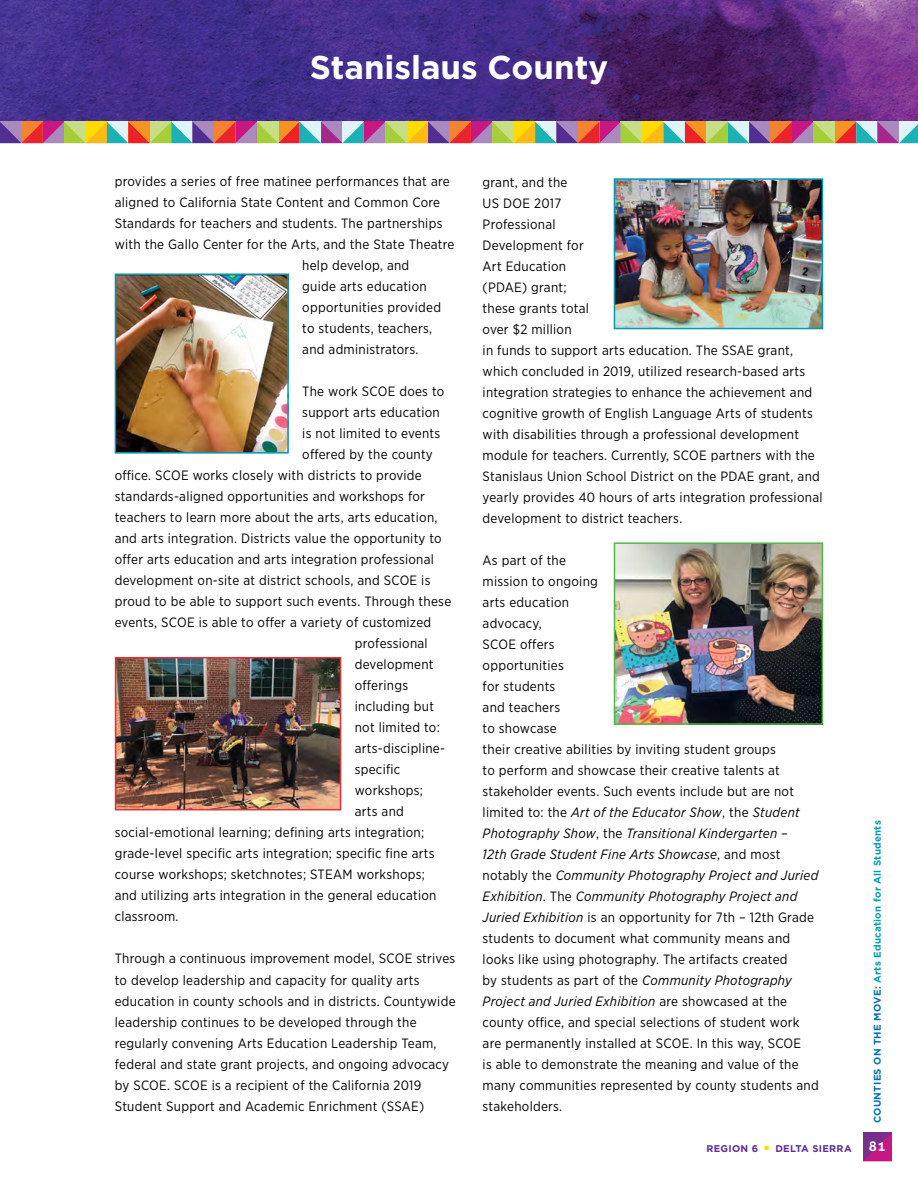
<style>
.page{position:relative;width:918px;height:1188px;background:#fff}
.page>*{position:absolute;margin:0;border:0;box-sizing:border-box;transform-origin:0 0}
.t1{font:700 33px "Gotham";color:#fff}
.t2{font:13.5px/21px "Gotham Narrow";letter-spacing:.02em;color:#000}
.t3{font:700 13.5px "Aller";color:#fff}
.t4{font:700 9.75px "Gotham";letter-spacing:.03em;color:#009eb6}
.t5{font:700 9.75px "Gotham";letter-spacing:.03em;color:#602d91}
.s1{font-style:italic}
.s2{color:#0071b5}
</style>
<div class="page">
<img style="left:0;top:0;width:918px;height:122px">
<svg style="left:863px;top:1132px;width:29px;height:29px"></svg>
<svg style="left:0;top:122px;width:918px;height:21px;background:#b69279"></svg>
<img style="left:118px;top:660px;width:220px;height:147px">
<div style="left:115px;top:657px;width:226px;height:153px;border:2px solid #e72e38"></div>
<img style="left:118px;top:276px;width:168px;height:175px">
<div style="left:115px;top:273px;width:174px;height:181px;border:2px solid #0099b5"></div>
<img style="left:617px;top:181px;width:203px;height:145px">
<div style="left:614px;top:178px;width:209px;height:151px;border:2px solid #0099b5"></div>
<img style="left:617px;top:545px;width:203px;height:177px">
<div style="left:614px;top:542px;width:209px;height:183px;border:2px solid #50b848"></div>
<h1 class="t1" style="left:310px;top:46px;width:300px">Stanislaus County</h1>
<p class="t2" style="left:115px;top:171px;width:336px">provides a series of free matinee performances that are</p>
<p class="t2" style="left:115px;top:192px;width:327px">aligned to California State Content and Common Core</p>
<p class="t2" style="left:115px;top:213px;width:329px">Standards for teachers and students. The partnerships</p>
<p class="t2" style="left:115px;top:234px;width:341px">with the Gallo Center for the Arts, and the State Theatre</p>
<p class="t2" style="left:302px;top:255px;width:109px">help develop, and</p>
<p class="t2" style="left:302px;top:276px;width:126px">guide arts education</p>
<p class="t2" style="left:302px;top:297px;width:140px">opportunities provided</p>
<p class="t2" style="left:302px;top:318px;width:131px">to students, teachers,</p>
<p class="t2" style="left:302px;top:339px;width:118px">and administrators.</p>
<p class="t2" style="left:302px;top:381px;width:144px">The work SCOE does to</p>
<p class="t2" style="left:302px;top:402px;width:139px">support arts education</p>
<p class="t2" style="left:302px;top:423px;width:140px">is not limited to events</p>
<p class="t2" style="left:302px;top:444px;width:132px">offered by the county</p>
<p class="t2" style="left:115px;top:465px;width:309px">office. SCOE works closely with districts to provide</p>
<p class="t2" style="left:115px;top:486px;width:312px">standards-aligned opportunities and workshops for</p>
<p class="t2" style="left:115px;top:507px;width:324px">teachers to learn more about the arts, arts education,</p>
<p class="t2" style="left:115px;top:528px;width:329px">and arts integration. Districts value the opportunity to</p>
<p class="t2" style="left:115px;top:549px;width:321px">offer arts education and arts integration professional</p>
<p class="t2" style="left:115px;top:570px;width:317px">development on-site at district schools, and SCOE is</p>
<p class="t2" style="left:115px;top:591px;width:338px">proud to be able to support such events. Through these</p>
<p class="t2" style="left:115px;top:612px;width:318px">events, SCOE is able to offer a variety of customized</p>
<p class="t2" style="left:355px;top:633px;width:74px">professional</p>
<p class="t2" style="left:355px;top:654px;width:80px">development</p>
<p class="t2" style="left:355px;top:675px;width:55px">offerings</p>
<p class="t2" style="left:355px;top:696px;width:81px">including but</p>
<p class="t2" style="left:355px;top:717px;width:87px">not limited to:</p>
<p class="t2" style="left:355px;top:738px;width:92px">arts-discipline-</p>
<p class="t2" style="left:355px;top:759px;width:47px">specific</p>
<p class="t2" style="left:355px;top:780px;width:70px">workshops;</p>
<p class="t2" style="left:355px;top:801px;width:51px">arts and</p>
<p class="t2" style="left:115px;top:822px;width:311px">social-emotional learning; defining arts integration;</p>
<p class="t2" style="left:115px;top:843px;width:321px">grade-level specific arts integration; specific fine arts</p>
<p class="t2" style="left:115px;top:864px;width:312px">course workshops; sketchnotes; STEAM workshops;</p>
<p class="t2" style="left:115px;top:885px;width:323px">and utilizing arts integration in the general education</p>
<p class="t2" style="left:115px;top:906px;width:65px">classroom.</p>
<p class="t2" style="left:115px;top:948px;width:342px">Through a continuous improvement model, SCOE strives to develop leadership and capacity for quality arts education in county schools and in districts. Countywide leadership continues to be developed through the regularly convening Arts Education Leadership Team, federal and state grant projects, and ongoing advocacy by SCOE. SCOE is a recipient of the California 2019<br>Student Support and Academic Enrichment (SSAE)</p>
<p class="t2" style="left:483px;top:171px;width:341px">grant, and the<br>US DOE 2017<br>Professional<br>Development for<br>Art Education<br>(PDAE) grant;<br>these grants total<br>over $2 million<br>in funds to support arts education. The SSAE grant, which concluded in 2019, utilized research-based arts integration strategies to enhance the achievement and cognitive growth of English Language Arts of students with disabilities through a professional development module for teachers. Currently, SCOE partners with the Stanislaus Union School District on the PDAE grant, and yearly provides 40 hours of arts integration professional development to district teachers.</p>
<p class="t2" style="left:483px;top:549px;width:338px">As part of the<br>mission to ongoing<br>arts education<br>advocacy,<br>SCOE offers<br>opportunities<br>for students<br>and teachers<br>to showcase<br>their creative abilities by inviting student groups<br>to perform and showcase their creative talents at stakeholder events. Such events include but are not limited to: the <span class="s1">Art of the Educator Show</span>, the <span class="s1">Student Photography Show</span>, the <span class="s1">Transitional Kindergarten –<br>12th Grade Student Fine Arts Showcase</span>, and most notably the <span class="s1">Community Photography Project and Juried Exhibition</span>. The <span class="s1">Community Photography Project and Juried Exhibition</span> is an opportunity for 7th – 12th Grade students to document what community means and looks like using photography. The artifacts created<br>by students as part of the <span class="s1">Community Photography Project and Juried Exhibition</span> are showcased at the county office, and special selections of student work are permanently installed at SCOE. In this way, SCOE<br>is able to demonstrate the meaning and value of the many communities represented by county students and stakeholders.</p>
<p class="t5" style="left:706px;top:1142px;width:147px">REGION 6 <sup>■</sup> DELTA SIERRA</p>
<p class="t4" style="left:871px;top:1123px;width:304px;rotate:-90deg"><span class="s2">COUNTIES ON THE MOVE:</span> Arts Education for All Students</p>
<p class="t3" style="left:869px;top:1138px;width:18px">81</p>
</div>
